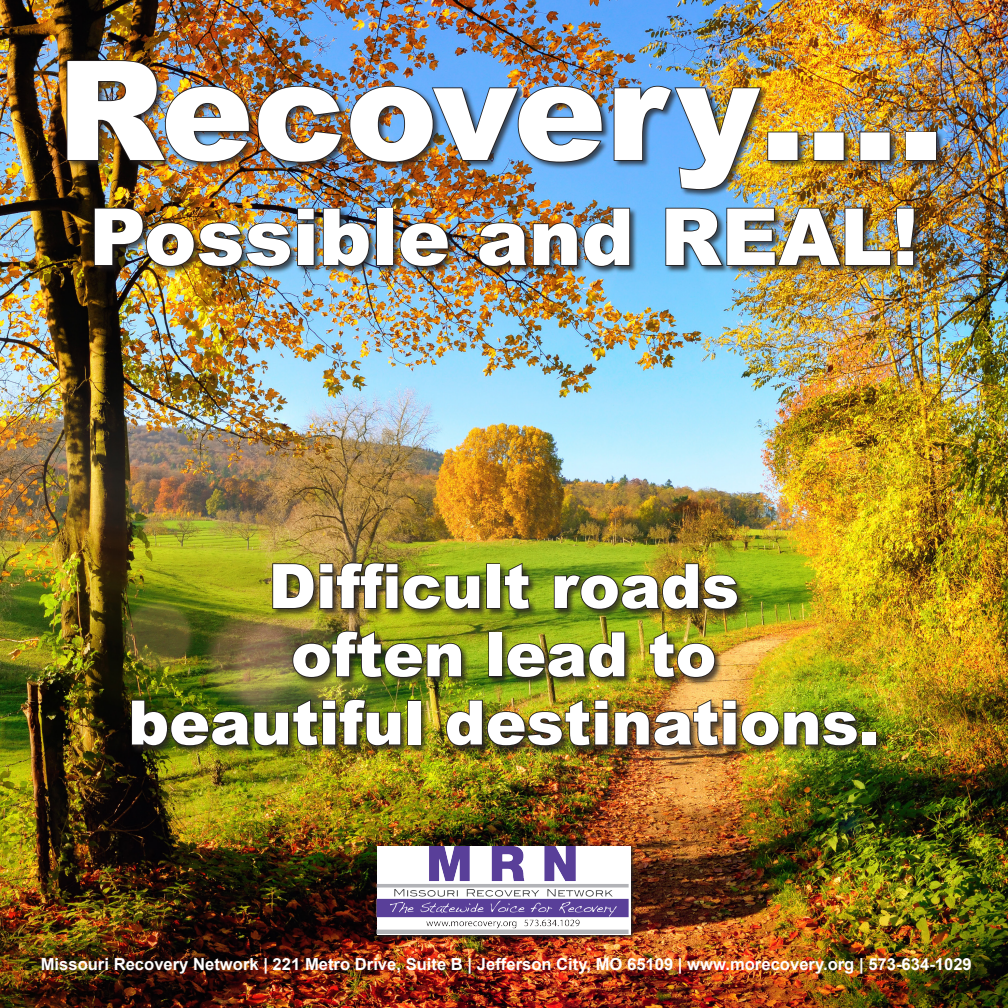
<style>
.page{position:relative;width:1008px;height:1008px;background:#fff}
.page>*{position:absolute;margin:0;border:0;box-sizing:border-box;transform-origin:0 0}
.t1{font:900 138.25px "Arial";color:#fff}
.t2{font:900 78.75px "Arial";color:#fff}
.t3{font:900 61.25px "Arial";color:#fff}
.t4{font:700 16.62px "Arial";color:#fff}
</style>
<div class="page">
<img style="left:0;top:0;width:1008px;height:1008px">
<div style="left:66px;top:60px;width:879px;height:695px;background:#231f20;opacity:.75"></div>
<img style="left:66px;top:59px;width:277px;height:104px">
<img style="left:349px;top:85px;width:254px;height:78px">
<img style="left:613px;top:85px;width:278px;height:106px">
<div style="left:906px;top:132px;width:31px;height:29px;border:2px solid #231f20"></div>
<img style="left:93px;top:207px;width:222px;height:61px">
<img style="left:322px;top:207px;width:48px;height:61px">
<div style="left:376px;top:208px;width:17px;height:58px;border:2px solid #231f20"></div>
<img style="left:399px;top:221px;width:51px;height:47px">
<img style="left:478px;top:207px;width:153px;height:61px">
<img style="left:665px;top:207px;width:250px;height:60px">
<img style="left:271px;top:562px;width:210px;height:49px">
<div style="left:486px;top:563px;width:14px;height:46px;border:2px solid #231f20"></div>
<svg style="left:503px;top:561px;width:28px;height:50px"></svg>
<img style="left:553px;top:562px;width:186px;height:48px">
<img style="left:291px;top:630px;width:172px;height:49px">
<div style="left:488px;top:632px;width:14px;height:45px;border:2px solid #231f20"></div>
<img style="left:506px;top:631px;width:120px;height:48px">
<img style="left:648px;top:630px;width:68px;height:49px">
<img style="left:130px;top:698px;width:272px;height:49px">
<div style="left:407px;top:700px;width:14px;height:45px;border:2px solid #231f20"></div>
<img style="left:445px;top:698px;width:414px;height:49px">
<div style="left:862px;top:731px;width:14px;height:14px;border:2px solid #231f20"></div>
<div style="left:377px;top:846px;width:258px;height:93px;background:#231f20;opacity:.75"></div>
<img style="left:377px;top:847px;width:252px;height:87px">
<p class="t1" style="left:57px;top:10px;width:889px">Recovery….</p>
<p class="t2" style="left:89px;top:180px;width:831px">Possible and REAL!</p>
<p class="t3" style="left:268px;top:542px;width:472px">Difficult roads</p>
<p class="t3" style="left:291px;top:610px;width:427px">often lead to</p>
<p class="t3" style="left:128px;top:678px;width:752px">beautiful destinations.</p>
<p class="t4" style="left:41px;top:953px;width:933px">Missouri Recovery Network | 221 Metro Drive, Suite B | Jefferson City, MO 65109 | www.morecovery.org | 573-634-1029</p>
</div>
